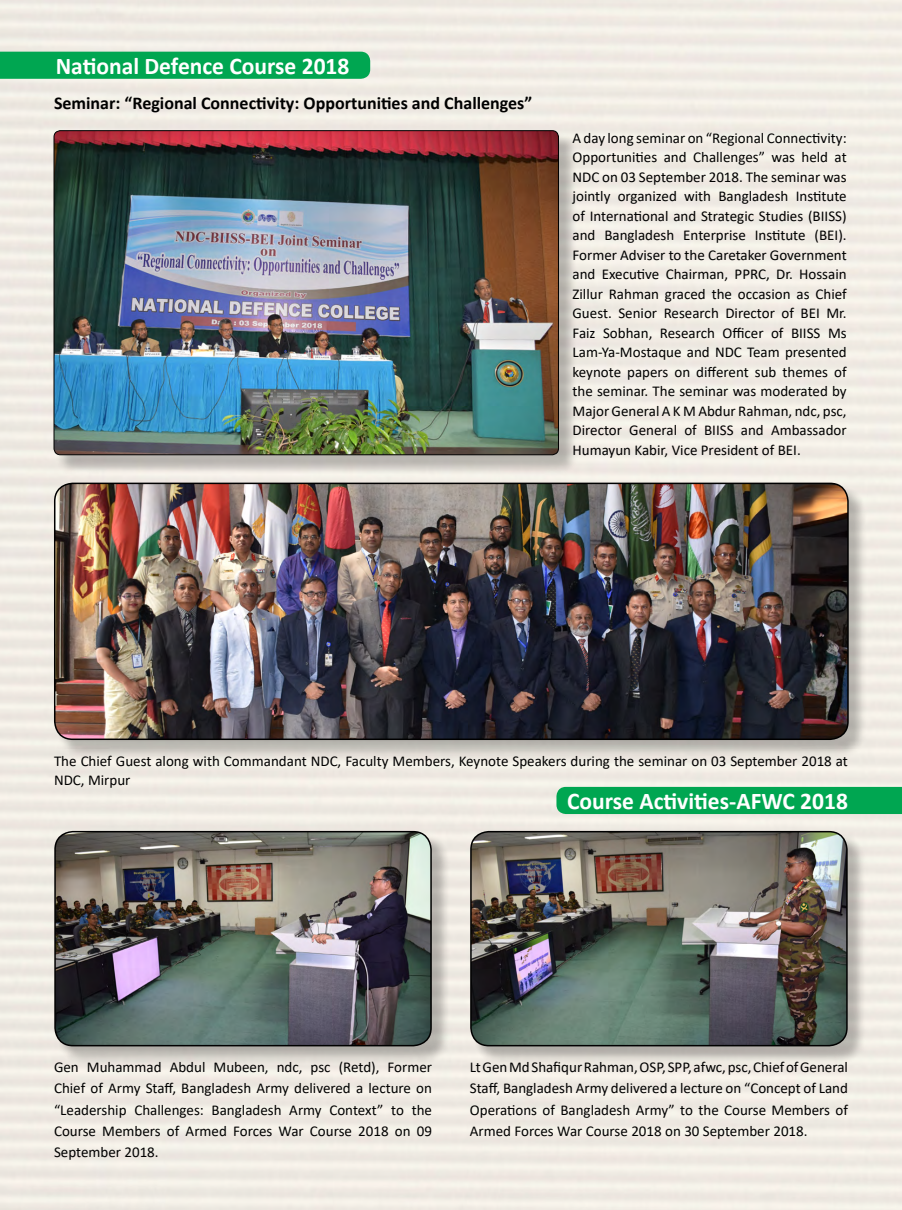
<style>
.page{position:relative;width:902px;height:1210px;background:#f0ece4}
.page>*{position:absolute;margin:0;border:0;box-sizing:border-box;transform-origin:0 0}
.t1{font:700 24px "Calibri";color:#fff}
.t2{font:700 18px "Calibri";color:#000}
.t3{font:15px/19.5px "Calibri";color:#000;text-align:justify}
</style>
<div class="page">
<hr style="left:901px;top:0;width:1px;height:1210px;background:#fffbcc">
<div style="left:556px;top:787px;width:346px;height:27px;background:#00a651"></div>
<div style="left:56px;top:833px;width:395px;height:232px;background:#000;opacity:.25"></div>
<img style="left:55px;top:831px;width:376px;height:214px">
<div style="left:54px;top:831px;width:378px;height:215px;border:2px solid #000;border-radius:18px"></div>
<div style="left:472px;top:833px;width:394px;height:232px;background:#000;opacity:.25"></div>
<img style="left:471px;top:831px;width:376px;height:214px">
<div style="left:470px;top:831px;width:378px;height:215px;border:2px solid #000;border-radius:18px"></div>
<div style="left:56px;top:485px;width:811px;height:273px;background:#000;opacity:.25"></div>
<img style="left:55px;top:485px;width:793px;height:254px">
<div style="left:54px;top:482px;width:795px;height:258px;border:2px solid #000;border-radius:18px"></div>
<div style="left:0;top:52px;width:370px;height:27px;background:#00a651"></div>
<div style="left:56px;top:133px;width:522px;height:341px;background:#000;opacity:.25"></div>
<img style="left:54px;top:131px;width:504px;height:324px">
<h1 class="t1" style="left:56px;top:49px;width:295px">National Defence Course 2018</h1>
<p class="t2" style="left:54px;top:90px;width:480px">Seminar: “Regional Connectivity: Opportunities and Challenges”</p>
<p class="t3" style="left:572px;top:128px;width:276px">A day long seminar on “Regional Connectivity:<br>Opportunities and Challenges” was held at NDC on 03 September 2018. The seminar was jointly organized with Bangladesh Institute of International and Strategic Studies (BIISS) and Bangladesh Enterprise Institute (BEI).<br>Former Adviser to the Caretaker Government and Executive Chairman, PPRC, Dr. Hossain Zillur Rahman graced the occasion as Chief Guest. Senior Research Director of BEI Mr.<br>Faiz Sobhan, Research Officer of BIISS Ms Lam-Ya-Mostaque and NDC Team presented keynote papers on different sub themes of the seminar. The seminar was moderated by Major General A K M Abdur Rahman, ndc, psc, Director General of BIISS and Ambassador Humayun Kabir, Vice President of BEI.</p>
<p class="t3" style="left:54px;top:750px;width:795px">The Chief Guest along with Commandant NDC, Faculty Members, Keynote Speakers during the seminar on 03 September 2018 at<br>NDC, Mirpur</p>
<h1 class="t1" style="left:567px;top:784px;width:282px">Course Activities-AFWC 2018</h1>
<p class="t3" style="left:54px;top:1055px;width:380px;line-height:21.3px">Gen Muhammad Abdul Mubeen, ndc, psc (Retd), Former Chief of Army Staff, Bangladesh Army delivered a lecture on “Leadership Challenges: Bangladesh Army Context” to the Course Members of Armed Forces War Course 2018 on 09<br>September 2018.</p>
<p class="t3" style="left:470px;top:1055px;width:379px;line-height:21.3px">Lt Gen Md Shafiqur Rahman, OSP, SPP, afwc, psc, Chief of General Staff, Bangladesh Army delivered a lecture on “Concept of Land Operations of Bangladesh Army” to the Course Members of Armed Forces War Course 2018 on 30 September 2018.</p>
</div>
